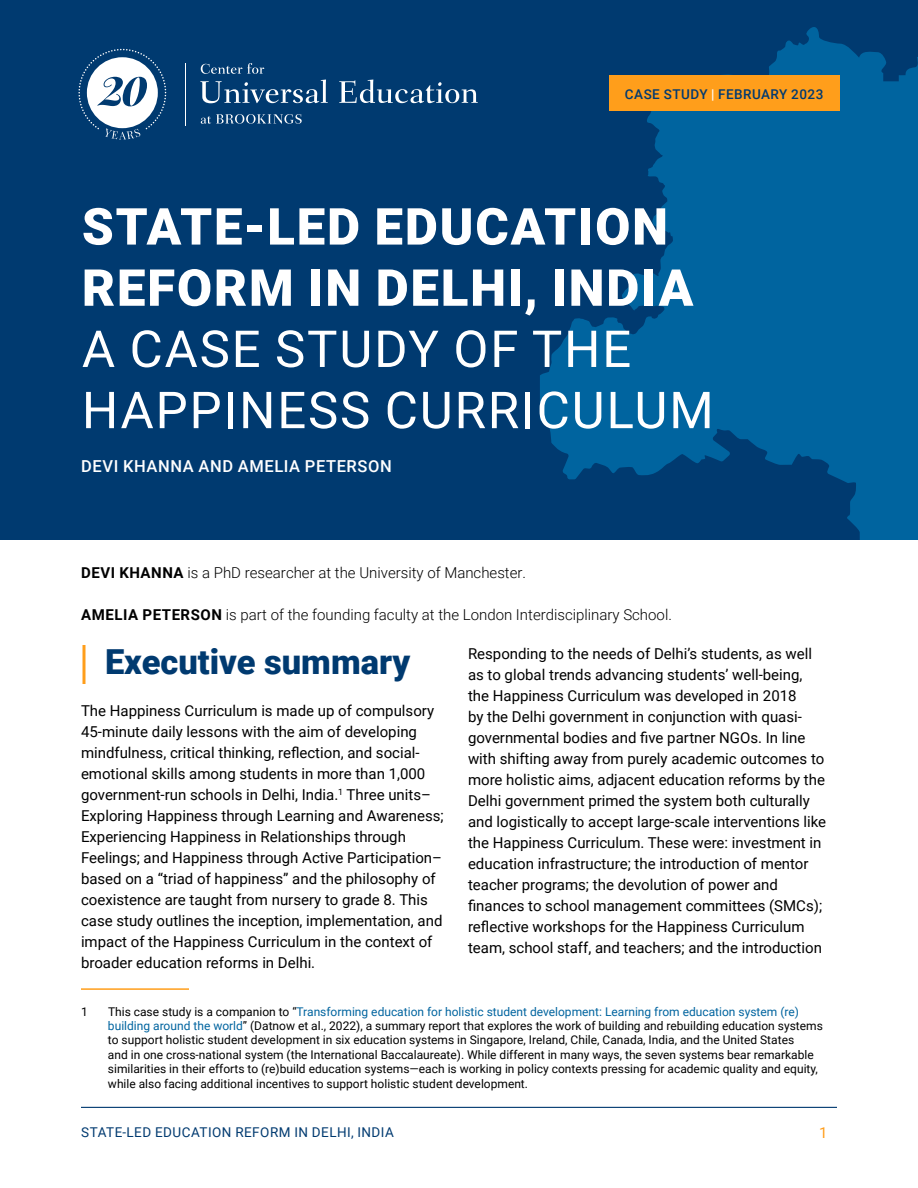
<style>
.page{position:relative;width:918px;height:1188px;background:#fff}
.page>*{position:absolute;margin:0;border:0;box-sizing:border-box;transform-origin:0 0}
.H1_Black{font:900 51px/61.2px "Roboto";letter-spacing:.035em;color:#fff}
.H1_Regular{font:51px/61.2px "Roboto";letter-spacing:.035em;color:#fff}
.H2_Section_Header{font:900 34.5px "Roboto";color:#003a70}
.AUTHORS{font:500 16.5px "Roboto";letter-spacing:.035em;color:#fff}
.Parrafo{font:15px/21px "Roboto";color:#000}
.Author___bio{font:300 15px "Roboto";color:#000}
.t1{font:15px "Roboto";color:#ff9e1b}
.t2{font:13.5px "Roboto";letter-spacing:.035em;color:#003a70}
.Policy_-_date{font:500 13.5px "Roboto";letter-spacing:.035em;color:#003a70}
.Foot_note{font:12px/14.4px "Roboto";color:#000}
.s1{color:#fff}
.s2{font-weight:700}
.s3{color:#00649f}
</style>
<div class="page">
<div style="left:0;top:0;width:918px;height:540px;background:#003a70"></div>
<svg style="left:201px;top:114px;width:101px;height:10px"></svg>
<hr style="left:185px;top:63px;width:1px;height:63px;background:#fff">
<svg style="left:201px;top:63px;width:63px;height:11px"></svg>
<svg style="left:200px;top:80px;width:128px;height:23px"></svg>
<svg style="left:339px;top:80px;width:139px;height:23px"></svg>
<svg style="left:78px;top:49px;width:88px;height:91px"></svg>
<hr style="left:81px;top:1107px;width:756px;height:1px;background:#003a70">
<svg style="left:540px;top:27px;width:378px;height:513px;fill:#00649f"></svg>
<svg style="left:82px;top:645px;width:4px;height:39px"></svg>
<hr style="left:81px;top:988px;width:108px;height:2px;background:#ff9e1b">
<div style="left:609px;top:75px;width:230px;height:36px;background:#ff9e1b"></div>
<p class="Policy_-_date" style="left:625px;top:84px;width:200px">CASE STUDY <span class="s1">|</span> FEBRUARY 2023</p>
<p class="H1_Black" style="left:82px;top:194px;width:613px">STATE-LED EDUCATION<br>REFORM IN DELHI, INDIA</p>
<p class="H1_Regular" style="left:82px;top:316px;width:633px">A CASE STUDY OF THE<br>HAPPINESS CURRICULUM</p>
<p class="AUTHORS" style="left:81px;top:454px;width:312px">DEVI KHANNA AND AMELIA PETERSON</p>
<p class="Author___bio" style="left:81px;top:562px;width:446px"><span class="s2">DEVI KHANNA</span> is a PhD researcher at the University of Manchester.</p>
<p class="Author___bio" style="left:81px;top:604px;width:592px"><span class="s2">AMELIA PETERSON</span> is part of the founding faculty at the London Interdisciplinary School.</p>
<p class="Parrafo" style="left:468px;top:643px;width:360px">Responding to the needs of Delhi’s students, as well as to global trends advancing students’ well-being, the Happiness Curriculum was developed in 2018<br>by the Delhi government in conjunction with quasi&shy;governmental bodies and five partner NGOs. In line with shifting away from purely academic outcomes to more holistic aims, adjacent education reforms by the Delhi government primed the system both culturally and logistically to accept large-scale interventions like the Happiness Curriculum. These were: investment in education infrastructure; the introduction of mentor teacher programs; the devolution of power and finances to school management committees (SMCs); reflective workshops for the Happiness Curriculum team, school staff, and teachers; and the introduction</p>
<p class="H2_Section_Header" style="left:105px;top:637px;width:307px">Executive summary</p>
<p class="Parrafo" style="left:81px;top:699px;width:364px">The Happiness Curriculum is made up of compulsory 45-minute daily lessons with the aim of developing mindfulness, critical thinking, reflection, and social&shy;emotional skills among students in more than 1,000 government-run schools in Delhi, India.<sup>1</sup> Three units– Exploring Happiness through Learning and Awareness; Experiencing Happiness in Relationships through Feelings; and Happiness through Active Participation– based on a “triad of happiness” and the philosophy of coexistence are taught from nursery to grade 8. This case study outlines the inception, implementation, and impact of the Happiness Curriculum in the context of broader education reforms in Delhi.</p>
<p class="Foot_note" style="left:81px;top:1004px;width:8px">1</p>
<p class="Foot_note" style="left:108px;top:1004px;width:716px">This case study is a companion to “<span class="s3">Transforming education for holistic student development: Learning from education system (re) building around the world</span>” (Datnow et al., 2022), a summary report that explores the work of building and rebuilding education systems to support holistic student development in six education systems in Singapore, Ireland, Chile, Canada, India, and the United States<br>and in one cross-national system (the International Baccalaureate). While different in many ways, the seven systems bear remarkable similarities in their efforts to (re)build education systems—each is working in policy contexts pressing for academic quality and equity, while also facing additional incentives to support holistic student development.</p>
<p class="t2" style="left:81px;top:1123px;width:314px">STATE-LED EDUCATION REFORM IN DELHI, INDIA</p>
<p class="t1" style="left:819px;top:1122px;width:10px">1</p>
</div>
